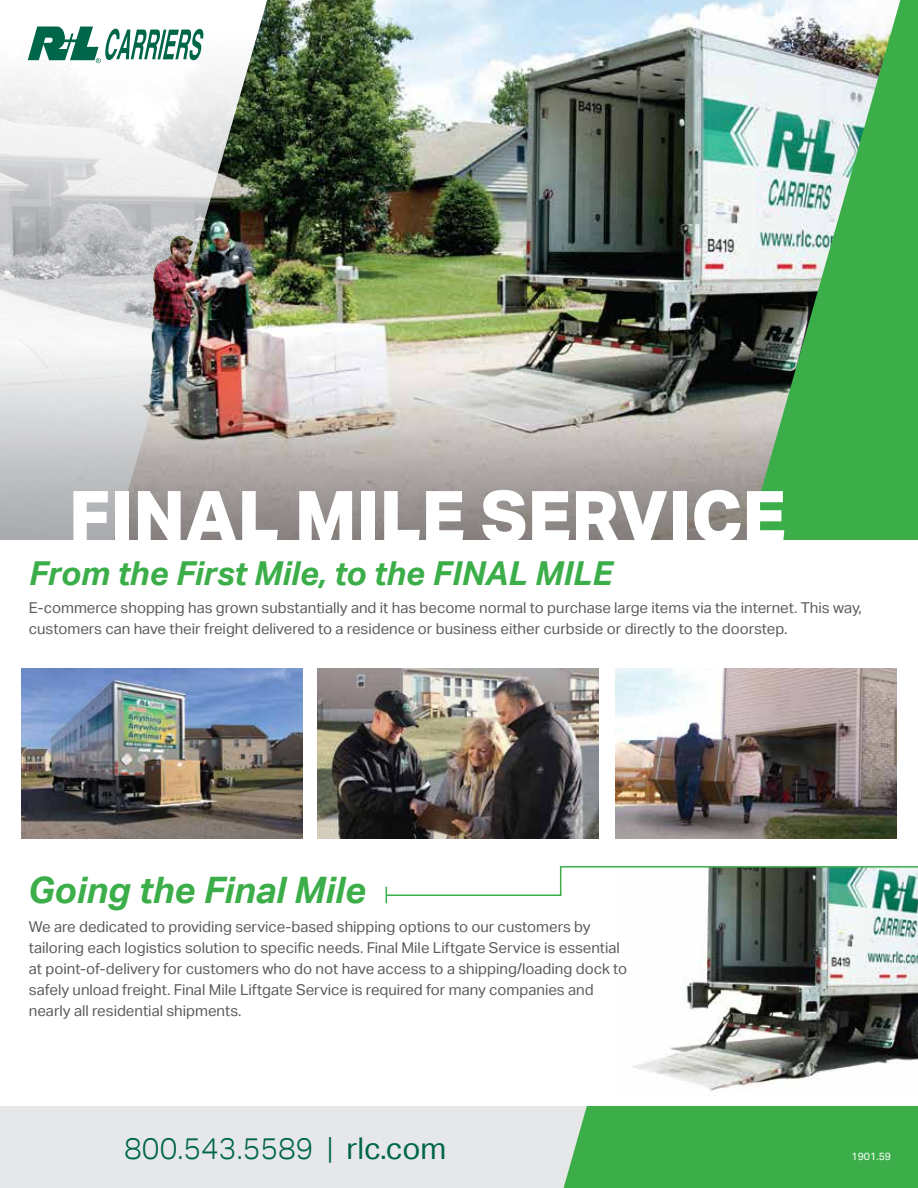
<style>
.page{position:relative;width:918px;height:1188px;background:#fff}
.page>*{position:absolute;margin:0;border:0;box-sizing:border-box;transform-origin:0 0}
.t1{font:800 70.35px "Aktiv Grotesk";color:#fff}
.t2{font:italic 700 36.45px "Aktiv Grotesk";color:#3cae49}
.t3{font:italic 700 33px "Aktiv Grotesk";color:#3cae49}
.t4{font:300 30px "Aktiv Grotesk";color:#006649}
.t5{font:15px/21px "Aktiv Grotesk";color:#5a5b5d}
.t6{font:10.5px "Aktiv Grotesk";color:#fff}
.s1{font-weight:400}
</style>
<div class="page">
<img style="left:267px;top:0;width:292px;height:540px">
<img style="left:0;top:1px;width:267px;height:539px">
<svg style="left:28px;top:26px;width:176px;height:37px"></svg>
<div style="left:0;top:1106px;width:910px;height:82px;background:#e6e7e8"></div>
<img style="left:559px;top:0;width:359px;height:1188px">
<div style="left:0;top:540px;width:918px;height:566px;background:#fff"></div>
<img style="left:632px;top:868px;width:286px;height:224px">
<hr style="left:561px;top:866px;width:357px;height:2px;background:#3cae49">
<hr style="left:386px;top:894px;width:175px;height:2px;background:#3cae49">
<hr style="left:560px;top:866px;width:1px;height:30px;background:#3cae49">
<svg style="left:386px;top:887px;width:1px;height:16px"></svg>
<img style="left:21px;top:669px;width:281px;height:170px">
<img style="left:317px;top:669px;width:281px;height:170px">
<img style="left:615px;top:669px;width:281px;height:170px">
<h1 class="t1" style="left:69px;top:476px;width:719px">FINAL MILE SERVICE</h1>
<h3 class="t3" style="left:29px;top:555px;width:585px">From the First Mile, to the FINAL MILE</h3>
<p class="t5" style="left:29px;top:597px;width:835px">E-commerce shopping has grown substantially and it has become normal to purchase large items via the internet. This way, customers can have their freight delivered to a residence or business either curbside or directly to the doorstep.</p>
<h2 class="t2" style="left:27px;top:869px;width:340px">Going the Final Mile</h2>
<p class="t5" style="left:29px;top:916px;width:600px">We are dedicated to providing service-based shipping options to our customers by tailoring each logistics solution to specific needs. Final Mile Liftgate Service is essential at point-of-delivery for customers who do not have access to a shipping/loading dock to safely unload freight. Final Mile Liftgate Service is required for many companies and nearly all residential shipments.</p>
<h3 class="t4" style="left:124px;top:1131px;width:324px">800.543.5589 | <span class="s1">rlc.com</span></h3>
<p class="t6" style="left:851px;top:1150px;width:41px">1901.59</p>
</div>
